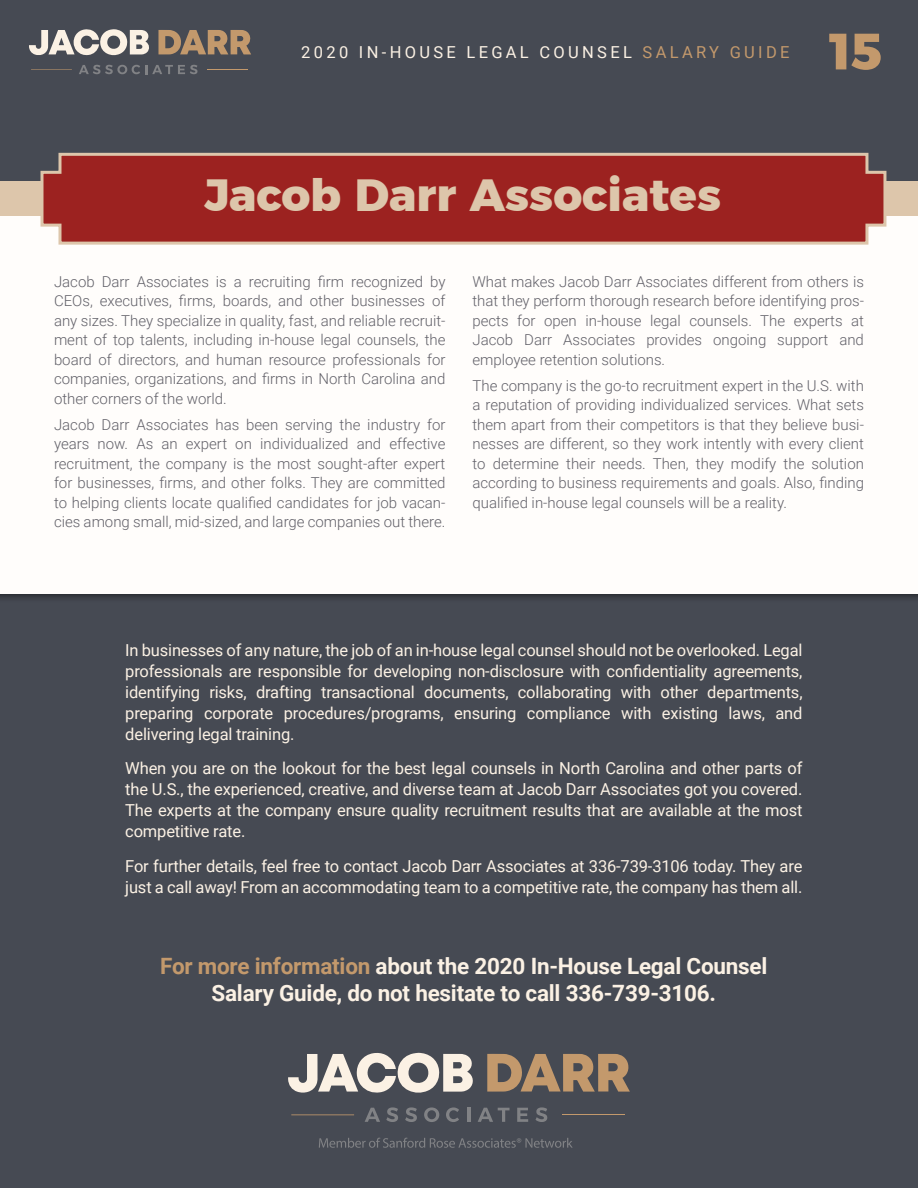
<style>
.page{position:relative;width:918px;height:1188px;background:#fff}
.page>*{position:absolute;margin:0;border:0;box-sizing:border-box;transform-origin:0 0}
.t1{font:800 51px "Montserrat";color:#c3996c}
.t2{font:800 45px "Montserrat";color:#ddc6ab}
.t3{font:700 22.5px/27px "Roboto";letter-spacing:-.01em;color:#fbf1e4;text-align:center}
.t4{font:16.5px/21px "Roboto";letter-spacing:-.01em;color:#fbf1e4;text-align:justify}
.t5{font:16.5px "Roboto";letter-spacing:.2em;color:#fbf1e4}
.t6{font:300 15px/19.5px "Roboto";color:#626169;text-align:justify}
.s1{color:#c3996c}
</style>
<div class="page">
<div style="left:0;top:85px;width:918px;height:1102px;background:#fffdfb"></div>
<div style="left:0;top:0;width:918px;height:201px;background:#464a53"></div>
<svg style="left:29px;top:29px;width:120px;height:27px"></svg>
<hr style="left:31px;top:69px;width:41px;height:1px;background:#c3996c">
<hr style="left:207px;top:69px;width:41px;height:1px;background:#c3996c">
<svg style="left:79px;top:65px;width:118px;height:9px"></svg>
<svg style="left:158px;top:30px;width:93px;height:24px"></svg>
<div style="left:0;top:584px;width:918px;height:604px;background:#464a53"></div>
<svg style="left:319px;top:1138px;width:254px;height:10px"></svg>
<svg style="left:288px;top:1053px;width:185px;height:40px"></svg>
<hr style="left:291px;top:1114px;width:63px;height:1px;background:#c3996c">
<hr style="left:563px;top:1114px;width:62px;height:1px;background:#c3996c">
<svg style="left:365px;top:1108px;width:15px;height:14px"></svg>
<svg style="left:386px;top:1107px;width:12px;height:15px"></svg>
<svg style="left:405px;top:1107px;width:12px;height:15px"></svg>
<svg style="left:424px;top:1107px;width:15px;height:15px"></svg>
<svg style="left:446px;top:1107px;width:13px;height:15px"></svg>
<hr style="left:467px;top:1108px;width:3px;height:14px;background:#818285">
<svg style="left:478px;top:1108px;width:32px;height:14px"></svg>
<svg style="left:517px;top:1108px;width:11px;height:14px"></svg>
<svg style="left:536px;top:1107px;width:11px;height:15px"></svg>
<svg style="left:487px;top:1054px;width:143px;height:38px"></svg>
<div style="left:0;top:181px;width:918px;height:35px;background:#ddc6ab"></div>
<svg style="left:40px;top:152px;width:847px;height:93px;background:#a0312d"></svg>
<p class="t5" style="left:301px;top:41px;width:490px">2020 IN-HOUSE LEGAL COUNSEL <span class="s1">SALARY GUIDE</span></p>
<h1 class="t1" style="left:829px;top:10px;width:55px">15</h1>
<h2 class="t2" style="left:204px;top:159px;width:518px">Jacob Darr Associates</h2>
<p class="t6" style="left:54px;top:271px;width:393px">Jacob Darr Associates is a recruiting firm recognized by CEOs, executives, firms, boards, and other businesses of any sizes. They specialize in quality, fast, and reliable recruit&shy;ment of top talents, including in-house legal counsels, the board of directors, and human resource professionals for companies, organizations, and firms in North Carolina and other corners of the world.</p>
<p class="t6" style="left:54px;top:414px;width:393px">Jacob Darr Associates has been serving the industry for years now. As an expert on individualized and effective recruitment, the company is the most sought-after expert for businesses, firms, and other folks. They are committed to helping clients locate qualified candidates for job vacan&shy;cies among small, mid-sized, and large companies out there.</p>
<p class="t6" style="left:472px;top:271px;width:393px">What makes Jacob Darr Associates different from others is that they perform thorough research before identifying pros&shy;pects for open in-house legal counsels. The experts at Jacob Darr Associates provides ongoing support and employee retention solutions.</p>
<p class="t6" style="left:472px;top:375px;width:393px">The company is the go-to recruitment expert in the U.S. with a reputation of providing individualized services. What sets them apart from their competitors is that they believe busi&shy;nesses are different, so they work intently with every client to determine their needs. Then, they modify the solution according to business requirements and goals. Also, finding qualified in-house legal counsels will be a reality.</p>
<p class="t4" style="left:125px;top:639px;width:679px">In businesses of any nature, the job of an in-house legal counsel should not be overlooked. Legal professionals are responsible for developing non-disclosure with confidentiality agreements, identifying risks, drafting transactional documents, collaborating with other departments, preparing corporate procedures/programs, ensuring compliance with existing laws, and delivering legal training.</p>
<p class="t4" style="left:125px;top:757px;width:679px">When you are on the lookout for the best legal counsels in North Carolina and other parts of the U.S., the experienced, creative, and diverse team at Jacob Darr Associates got you covered.<br>The experts at the company ensure quality recruitment results that are available at the most competitive rate.</p>
<p class="t4" style="left:125px;top:855px;width:679px">For further details, feel free to contact Jacob Darr Associates at 336-739-3106 today. They are just a call away! From an accommodating team to a competitive rate, the company has them all.</p>
<h3 class="t3" style="left:160px;top:952px;width:609px"><span class="s1">For more information</span> about the 2020 In-House Legal Counsel<br>Salary Guide, do not hesitate to call 336-739-3106.</h3>
</div>
